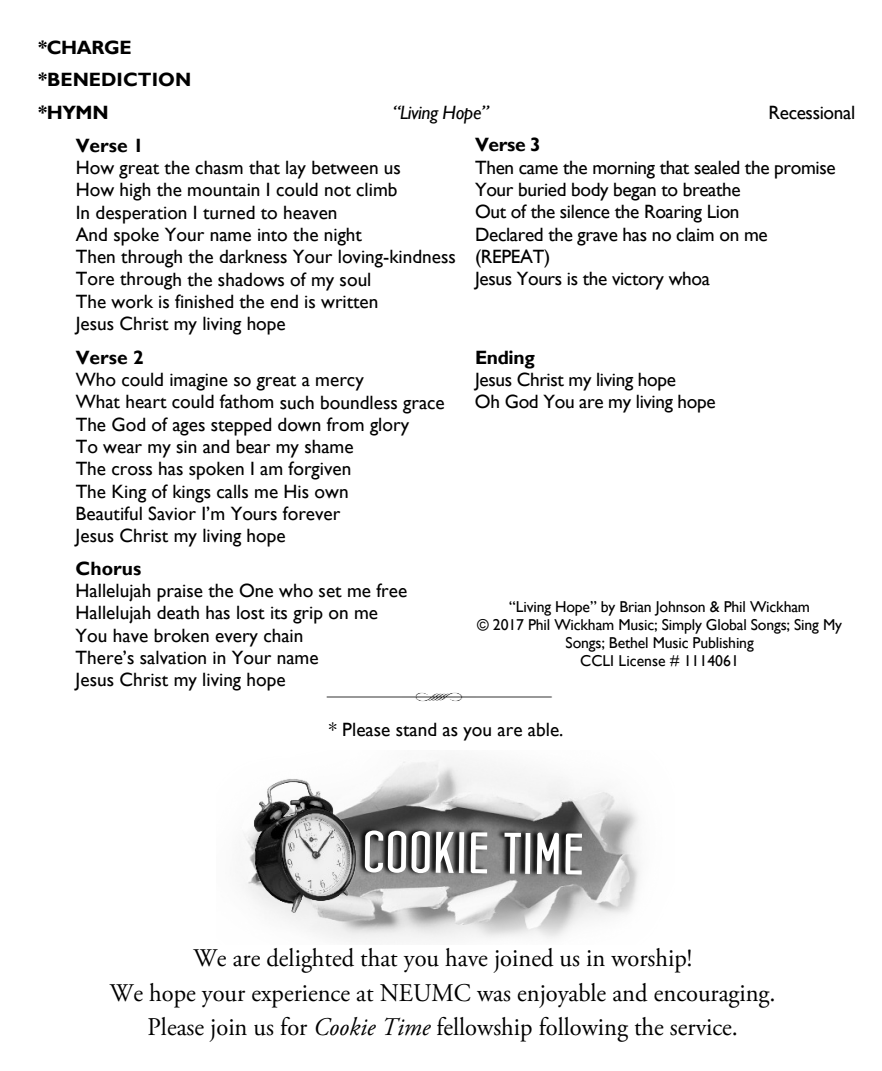
<style>
.page{position:relative;width:882px;height:1071px;background:#fff}
.page>*{position:absolute;margin:0;border:0;box-sizing:border-box;transform-origin:0 0}
.t1{font:58.45px "Concurso Italian BTN Bold";color:#fff;scale:1.1 1}
.t2{font:25.38px/34.5px "Adobe Garamond Pro";color:#000;text-align:center;scale:.96 1}
.t3{font:19.25px/22.2px "Gill Sans";color:#000}
.t4{font:19.25px/22.2px "Gill Sans";letter-spacing:-.02em;color:#000}
.t5{font:700 19.25px/31.3px "Gill Sans";color:#000}
.t6{font:italic 19.25px "Gill Sans";letter-spacing:-.02em;color:#000}
.t7{font:15.75px/18.2px "Gill Sans";letter-spacing:-.01em;color:#000;text-align:center}
.s1{font-style:italic}
</style>
<div class="page">
<img style="left:244px;top:760px;width:396px;height:180px">
<img style="left:363px;top:808px;width:252px;height:86px">
<img style="left:248px;top:776px;width:115px;height:137px">
<img style="left:326px;top:692px;width:226px;height:10px">
<p class="t5" style="left:38px;top:34px;width:155px">*CHARGE *BENEDICTION</p>
<p class="t5" style="left:38px;top:99px;width:72px">*HYMN</p>
<p class="t6" style="left:393px;top:106px;width:98px">“Living Hope”</p>
<p class="t4" style="left:768px;top:104px;width:88px">Recessional</p>
<p class="t5" style="left:76px;top:132px;width:69px">Verse 1</p>
<p class="t3" style="left:76px;top:159px;width:382px">How great the chasm that lay between us<br>How high the mountain I could not climb<br>In desperation I turned to heaven<br>And spoke Your name into the night<br>Then through the darkness Your loving-kindness Tore through the shadows of my soul<br>The work is finished the end is written<br>Jesus Christ my living hope</p>
<p class="t5" style="left:475px;top:131px;width:67px">Verse 3</p>
<p class="t4" style="left:475px;top:158px;width:362px">Then came the morning that sealed the promise<br>Your buried body began to breathe<br>Out of the silence the Roaring Lion<br>Declared the grave has no claim on me (REPEAT)<br>Jesus Yours is the victory whoa</p>
<p class="t5" style="left:76px;top:344px;width:69px">Verse 2</p>
<p class="t3" style="left:76px;top:371px;width:371px">Who could imagine so great a mercy<br>What heart could fathom such boundless grace The God of ages stepped down from glory<br>To wear my sin and bear my shame<br>The cross has spoken I am forgiven<br>The King of kings calls me His own<br>Beautiful Savior I’m Yours forever<br>Jesus Christ my living hope</p>
<p class="t5" style="left:76px;top:555px;width:67px">Chorus</p>
<p class="t3" style="left:76px;top:582px;width:333px">Hallelujah praise the One who set me free<br>Hallelujah death has lost its grip on me<br>You have broken every chain<br>There’s salvation in Your name<br>Jesus Christ my living hope</p>
<p class="t5" style="left:475px;top:343px;width:61px">Ending</p>
<p class="t4" style="left:475px;top:370px;width:242px">Jesus Christ my living hope<br>Oh God You are my living hope</p>
<p class="t7" style="left:477px;top:599px;width:366px">“Living Hope” by Brian Johnson &amp; Phil Wickham<br>© 2017 Phil Wickham Music; Simply Global Songs; Sing My Songs; Bethel Music Publishing<br>CCLI License # 1114061</p>
<p class="t3" style="left:329px;top:720px;width:236px">* Please stand as you are able.</p>
<h1 class="t1" style="left:364px;top:823px;width:202px;rotate:1deg">COOKIE TIME</h1>
<h2 class="t2" style="left:110px;top:943px;width:695px">We are delighted that you have joined us in worship!<br>We hope your experience at NEUMC was enjoyable and encouraging.<br>Please join us for <span class="s1">Cookie Time</span> fellowship following the service.</h2>
</div>
